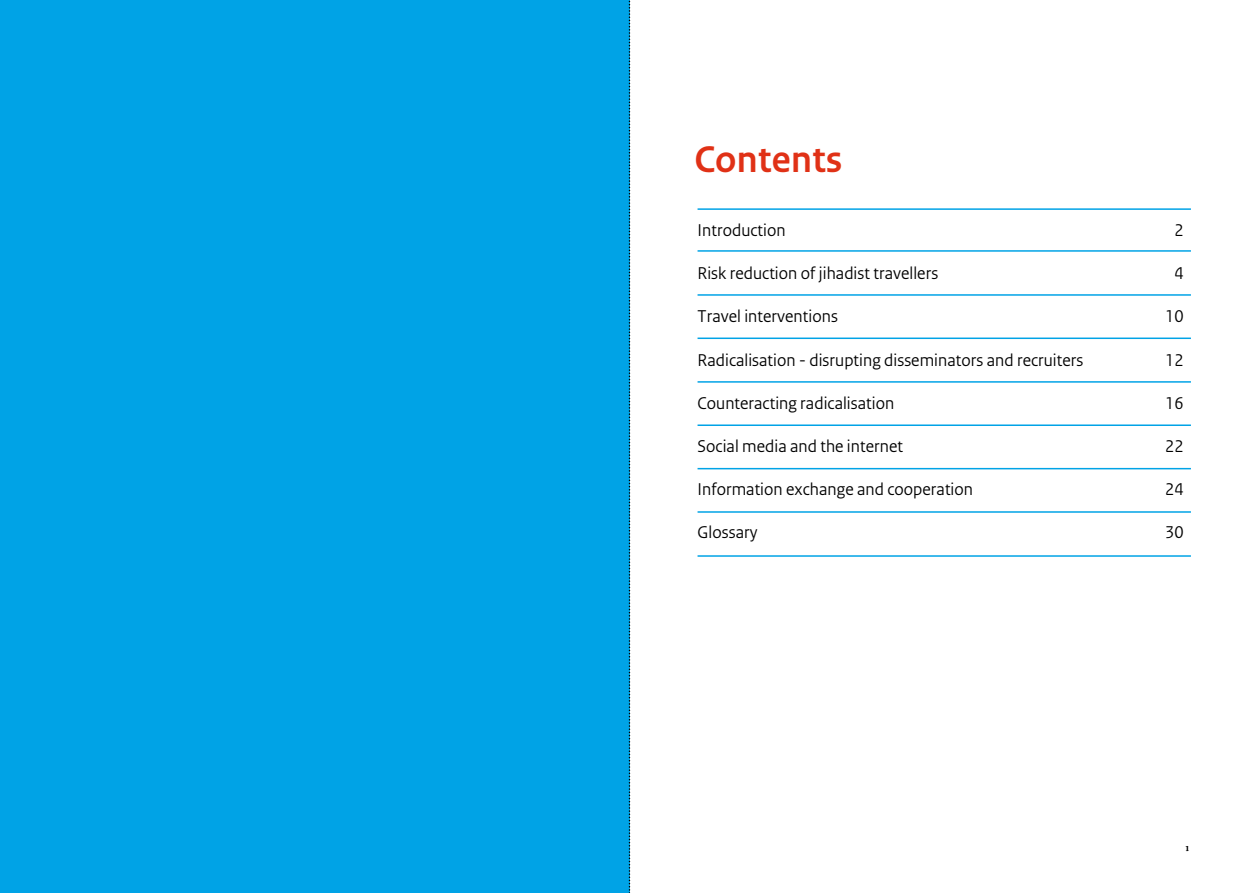
<style>
.page{position:relative;width:1259px;height:893px;background:#fff}
.page>*{position:absolute;margin:0;border:0;box-sizing:border-box;transform-origin:0 0}
.t1{font:700 39px "Rijksoverheid Sans Heading";letter-spacing:.01em;color:#e03116}
.t2{font:18px "Rijksoverheid Sans Heading";letter-spacing:.005em;color:#000}
.t3{font:700 10.5px "Rijksoverheid Serif";color:#000}
</style>
<div class="page">
<div style="left:0;top:0;width:629px;height:893px;background:#00a3e6"></div>
<hr style="left:697px;top:208px;width:494px;height:2px;background:#00a3e6">
<hr style="left:697px;top:555px;width:494px;height:2px;background:#00a3e6">
<hr style="left:697px;top:250px;width:494px;height:2px;background:#00a3e6">
<hr style="left:697px;top:294px;width:494px;height:2px;background:#00a3e6">
<hr style="left:697px;top:338px;width:494px;height:1px;background:#00a3e6">
<hr style="left:697px;top:381px;width:494px;height:2px;background:#00a3e6">
<hr style="left:697px;top:424px;width:494px;height:2px;background:#00a3e6">
<hr style="left:697px;top:468px;width:494px;height:1px;background:#00a3e6">
<hr style="left:697px;top:511px;width:494px;height:2px;background:#00a3e6">
<svg style="left:629px;top:0;width:1px;height:893px"></svg>
<h1 class="t1" style="left:694px;top:138px;width:149px">Contents</h1>
<p class="t2" style="left:697px;top:220px;width:90px">Introduction</p>
<p class="t2" style="left:1174px;top:220px;width:11px">2</p>
<p class="t2" style="left:697px;top:263px;width:242px">Risk reduction of jihadist travellers</p>
<p class="t2" style="left:1174px;top:263px;width:11px">4</p>
<p class="t2" style="left:697px;top:306px;width:142px">Travel interventions</p>
<p class="t2" style="left:1165px;top:306px;width:20px">10</p>
<p class="t2" style="left:697px;top:349px;width:387px">Radicalisation - disrupting disseminators and recruiters</p>
<p class="t2" style="left:1165px;top:349px;width:20px">12</p>
<p class="t2" style="left:697px;top:392px;width:198px">Counteracting radicalisation</p>
<p class="t2" style="left:1165px;top:392px;width:20px">16</p>
<p class="t2" style="left:697px;top:436px;width:207px">Social media and the internet</p>
<p class="t2" style="left:1165px;top:436px;width:20px">22</p>
<p class="t2" style="left:697px;top:479px;width:277px">Information exchange and cooperation</p>
<p class="t2" style="left:1165px;top:479px;width:20px">24</p>
<p class="t2" style="left:697px;top:522px;width:61px">Glossary</p>
<p class="t2" style="left:1165px;top:522px;width:20px">30</p>
<p class="t3" style="left:1185px;top:841px;width:5px">1</p>
</div>
